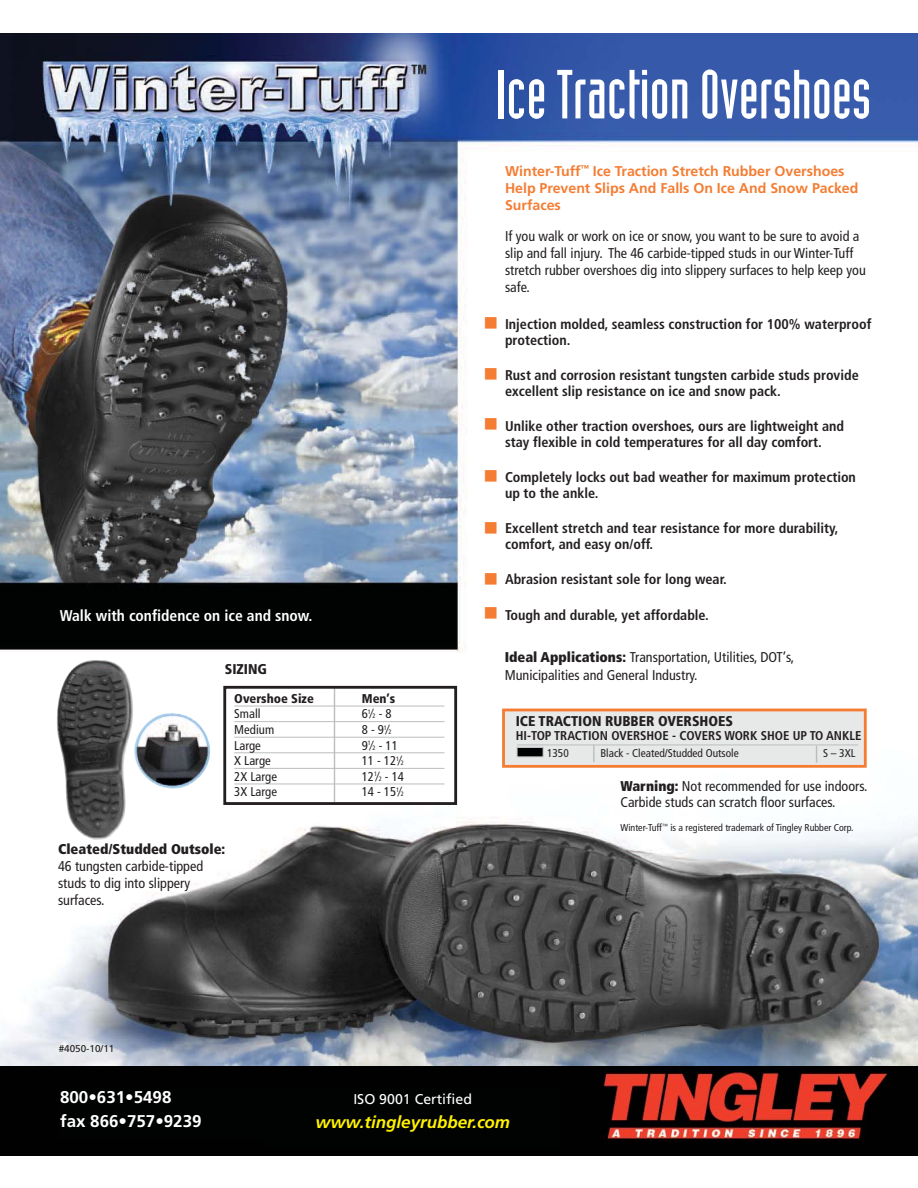
<style>
.page{position:relative;width:918px;height:1188px;background:#fff}
.page>*{position:absolute;margin:0;border:0;box-sizing:border-box;transform-origin:0 0}
.t1{font:67.95px "Industria Solid";color:#fff}
.t2{font:700 16.95px/24.2px "Frutiger";color:#fff}
.t3{font:italic 700 16.95px "Frutiger";color:#fff200}
.t4{font:700 condensed 15.6px "Frutiger";color:#fff}
.t5{font:700 condensed 14.1px/15.6px "Frutiger";color:#231f20}
.t6{font:condensed 14.1px/17px "Frutiger";color:#231f20}
.t7{font:700 14.1px/17px "Frutiger";color:#f47d33}
.t8{font:900 condensed 14.1px "Frutiger";color:#231f20}
.t9{font:900 condensed 14.1px "Frutiger";color:#231f20}
.t10{font:14.1px "Frutiger";color:#fff}
.t11{font:condensed 12.75px "Frutiger";color:#231f20}
.t12{font:700 condensed 12.75px "Frutiger";color:#231f20}
.t13{font:900 condensed 12.75px "Frutiger";color:#231f20}
.t14{font:condensed 11.4px "Frutiger";color:#231f20}
.t15{font:condensed 9.9px "Frutiger";color:#231f20}
.t16{font:9.9px "Frutiger";color:#231f20}
.s1{font-size:6.3px}
.s2{font-weight:900}
</style>
<div class="page">
<img style="left:0;top:33px;width:918px;height:1033px">
<div style="left:505px;top:711px;width:359px;height:54px;background:#e7e8e8"></div>
<div style="left:502px;top:709px;width:365px;height:59px;border:3px solid #f47d33"></div>
<svg style="left:516px;top:744px;width:342px;height:19px"></svg>
<img style="left:57px;top:660px;width:76px;height:180px">
<hr style="left:234px;top:706px;width:211px;height:1px;background:#bbbdc0">
<hr style="left:234px;top:721px;width:211px;height:1px;background:#bbbdc0">
<hr style="left:234px;top:737px;width:211px;height:1px;background:#bbbdc0">
<hr style="left:234px;top:752px;width:211px;height:1px;background:#bbbdc0">
<hr style="left:234px;top:768px;width:211px;height:1px;background:#bbbdc0">
<hr style="left:234px;top:784px;width:211px;height:1px;background:#bbbdc0">
<hr style="left:334px;top:688px;width:1px;height:115px;background:#bbbdc0">
<div style="left:223px;top:686px;width:234px;height:119px;border:3px solid #231f20"></div>
<img style="left:134px;top:712px;width:76px;height:77px">
<img style="left:0;top:1066px;width:918px;height:89px">
<div style="left:266px;top:1089px;width:292px;height:59px;background:#010202"></div>
<div style="left:59px;top:1089px;width:208px;height:49px;background:#010202"></div>
<svg style="left:485px;top:317px;width:12px;height:12px"></svg>
<svg style="left:485px;top:368px;width:12px;height:12px"></svg>
<svg style="left:485px;top:418px;width:12px;height:11px"></svg>
<svg style="left:485px;top:470px;width:12px;height:12px"></svg>
<svg style="left:485px;top:522px;width:12px;height:11px"></svg>
<svg style="left:485px;top:573px;width:12px;height:11px"></svg>
<svg style="left:485px;top:607px;width:12px;height:11px"></svg>
<p class="t4" style="left:60px;top:610px;width:254px">Walk with confidence on ice and snow.</p>
<p class="t8" style="left:225px;top:663px;width:44px">SIZING</p>
<p class="t13" style="left:234px;top:693px;width:81px">Overshoe Size</p>
<p class="t13" style="left:362px;top:693px;width:35px">Men’s</p>
<p class="t11" style="left:234px;top:709px;width:28px">Small</p>
<p class="t11" style="left:362px;top:709px;width:31px">6<sup>1</sup>⁄<span class="s1">2</span> - 8</p>
<p class="t11" style="left:234px;top:724px;width:41px">Medium</p>
<p class="t11" style="left:362px;top:724px;width:31px">8 - 9<sup>1</sup>⁄<span class="s1">2</span></p>
<p class="t11" style="left:234px;top:740px;width:28px">Large</p>
<p class="t11" style="left:362px;top:740px;width:37px">9<sup>1</sup>⁄<span class="s1">2</span> - 11</p>
<p class="t11" style="left:234px;top:756px;width:38px">X Large</p>
<p class="t11" style="left:362px;top:756px;width:44px">11 - 12<sup>1</sup>⁄<span class="s1">2</span></p>
<p class="t11" style="left:234px;top:771px;width:44px">2X Large</p>
<p class="t11" style="left:362px;top:771px;width:44px">12<sup>1</sup>⁄<span class="s1">2</span> - 14</p>
<p class="t11" style="left:234px;top:787px;width:44px">3X Large</p>
<p class="t11" style="left:362px;top:787px;width:44px">14 - 15<sup>1</sup>⁄<span class="s1">2</span></p>
<p class="t9" style="left:58px;top:843px;width:169px">Cleated/Studded Outsole:</p>
<p class="t6" style="left:58px;top:859px;width:147px">46 tungsten carbide-tipped studs to dig into slippery surfaces.</p>
<p class="t16" style="left:59px;top:1045px;width:57px">#4050-10/11</p>
<h1 class="t1" style="left:496px;top:70px;width:376px">Ice Traction Overshoes</h1>
<p class="t7" style="left:505px;top:164px;width:355px">Winter-Tuff<sup>™</sup> Ice Traction Stretch Rubber Overshoes<br>Help Prevent Slips And Falls On Ice And Snow Packed<br>Surfaces</p>
<p class="t6" style="left:505px;top:229px;width:362px">If you walk or work on ice or snow, you want to be sure to avoid a slip and fall injury. The 46 carbide-tipped studs in our Winter-Tuff stretch rubber overshoes dig into slippery surfaces to help keep you safe.</p>
<p class="t5" style="left:505px;top:318px;width:368px">Injection molded, seamless construction for 100% waterproof protection.</p>
<p class="t5" style="left:505px;top:369px;width:355px">Rust and corrosion resistant tungsten carbide studs provide excellent slip resistance on ice and snow pack.</p>
<p class="t5" style="left:505px;top:420px;width:341px">Unlike other traction overshoes, ours are lightweight and stay flexible in cold temperatures for all day comfort.</p>
<p class="t5" style="left:505px;top:471px;width:352px">Completely locks out bad weather for maximum protection up to the ankle.</p>
<p class="t5" style="left:505px;top:522px;width:335px">Excellent stretch and tear resistance for more durability, comfort, and easy on/off.</p>
<p class="t5" style="left:505px;top:573px;width:223px">Abrasion resistant sole for long wear.</p>
<p class="t5" style="left:505px;top:608px;width:205px">Tough and durable, yet affordable.</p>
<p class="t6" style="left:505px;top:649px;width:291px;line-height:18.5px"><span class="s2">Ideal Applications:</span> Transportation, Utilities, DOT’s,<br>Municipalities and General Industry.</p>
<p class="t8" style="left:516px;top:716px;width:219px">ICE TRACTION RUBBER OVERSHOES</p>
<p class="t12" style="left:516px;top:731px;width:347px">HI-TOP TRACTION OVERSHOE - COVERS WORK SHOE UP TO ANKLE</p>
<p class="t14" style="left:547px;top:748px;width:23px">1350</p>
<p class="t14" style="left:600px;top:748px;width:140px">Black - Cleated/Studded Outsole</p>
<p class="t14" style="left:823px;top:748px;width:34px">S – 3XL</p>
<p class="t6" style="left:621px;top:779px;width:248px;line-height:15.6px"><span class="s2">Warning:</span> Not recommended for use indoors.<br>Carbide studs can scratch floor surfaces.</p>
<p class="t15" style="left:621px;top:823px;width:235px">Winter-Tuff<sup>™</sup> is a registered trademark of Tingley Rubber Corp.</p>
<p class="t2" style="left:60px;top:1087px;width:143px">800•631•5498<br>fax 866•757•9239</p>
<p class="t10" style="left:353px;top:1093px;width:120px">ISO 9001 Certified</p>
<p class="t3" style="left:315px;top:1115px;width:196px">www.tingleyrubber.com</p>
</div>
